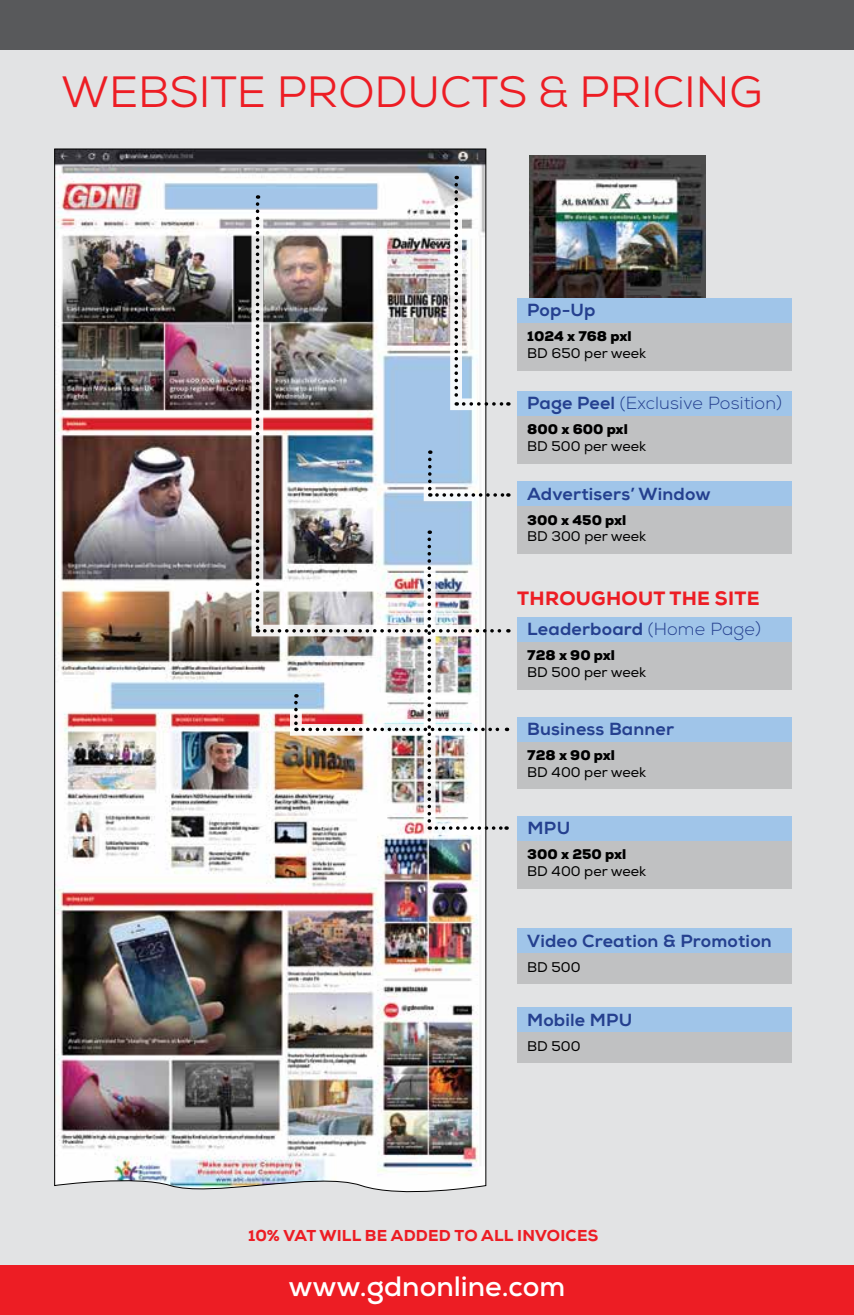
<style>
.page{position:relative;width:854px;height:1315px;background:#fff}
.page>*{position:absolute;margin:0;border:0;box-sizing:border-box;transform-origin:0 0}
.t1{font:43.75px "Nexa";color:#ed1d24}
.t2{font:700 28px "Nexa";color:#fff}
.t3{font:800 19.25px "Nexa";letter-spacing:.015em;color:#ed1d24}
.t4{font:800 17.5px "Nexa";letter-spacing:.01em;color:#25408f}
.t5{font:300 17.5px "Nexa";letter-spacing:.01em;color:#25408f}
.t6{font:800 15.75px "Nexa";letter-spacing:.015em;color:#ed1d24}
.t7{font:14px "Nexa";color:#000}
.t8{font:900 14px "Nexa";color:#000}
.s1{font-weight:800}
.s2{font-weight:300}
</style>
<div class="page">
<div style="left:0;top:35px;width:853px;height:1245px;background:#e2e3e4"></div>
<div style="left:0;top:0;width:853px;height:50px;background:#58595b"></div>
<div style="left:0;top:1265px;width:853px;height:50px;background:#ed1d24"></div>
<img style="left:54px;top:149px;width:432px;height:1044px">
<img style="left:529px;top:155px;width:176px;height:143px">
<div style="left:517px;top:414px;width:274px;height:49px;background:#c0c1c2"></div>
<div style="left:517px;top:391px;width:274px;height:25px;background:#a0c5e9"></div>
<div style="left:517px;top:839px;width:274px;height:49px;background:#c0c1c2"></div>
<div style="left:517px;top:816px;width:274px;height:25px;background:#a0c5e9"></div>
<div style="left:517px;top:951px;width:274px;height:33px;background:#c0c1c2"></div>
<div style="left:517px;top:928px;width:274px;height:25px;background:#a0c5e9"></div>
<div style="left:517px;top:1030px;width:274px;height:33px;background:#c0c1c2"></div>
<div style="left:517px;top:1007px;width:274px;height:25px;background:#a0c5e9"></div>
<div style="left:517px;top:504px;width:274px;height:50px;background:#c0c1c2"></div>
<div style="left:517px;top:481px;width:274px;height:25px;background:#a0c5e9"></div>
<div style="left:517px;top:739px;width:274px;height:50px;background:#c0c1c2"></div>
<div style="left:517px;top:716px;width:274px;height:25px;background:#a0c5e9"></div>
<div style="left:517px;top:321px;width:274px;height:49px;background:#c0c1c2"></div>
<div style="left:517px;top:298px;width:274px;height:25px;background:#a0c5e9"></div>
<svg style="left:251px;top:213px;width:5px;height:423px;fill:#ede9e9"></svg>
<div style="left:517px;top:640px;width:274px;height:49px;background:#c0c1c2"></div>
<div style="left:517px;top:617px;width:274px;height:25px;background:#a0c5e9"></div>
<img style="left:256px;top:185px;width:252px;height:650px">
<h1 class="t1" style="left:61px;top:64px;width:703px">WEBSITE PRODUCTS &amp; PRICING</h1>
<p class="t4" style="left:527px;top:299px;width:70px">Pop-Up</p>
<p class="t8" style="left:527px;top:327px;width:106px">1024 x 768 pxl</p>
<p class="t7" style="left:527px;top:345px;width:120px">BD 650 per week</p>
<p class="t5" style="left:527px;top:393px;width:256px"><span class="s1">Page Peel</span> (Exclusive Position)</p>
<p class="t8" style="left:527px;top:420px;width:102px">800 x 600 pxl</p>
<p class="t7" style="left:527px;top:438px;width:120px">BD 500 per week</p>
<p class="t4" style="left:527px;top:483px;width:185px">Advertisers’ Window</p>
<p class="t8" style="left:527px;top:510px;width:100px">300 x 450 pxl</p>
<p class="t7" style="left:527px;top:528px;width:120px">BD 300 per week</p>
<p class="t3" style="left:517px;top:586px;width:244px">THROUGHOUT THE SITE</p>
<p class="t4" style="left:527px;top:618px;width:235px">Leaderboard <span class="s2">(Home Page)</span></p>
<p class="t8" style="left:527px;top:646px;width:89px">728 x 90 pxl</p>
<p class="t7" style="left:527px;top:664px;width:120px">BD 500 per week</p>
<p class="t4" style="left:527px;top:718px;width:148px">Business Banner</p>
<p class="t8" style="left:527px;top:746px;width:89px">728 x 90 pxl</p>
<p class="t7" style="left:527px;top:763px;width:120px">BD 400 per week</p>
<p class="t4" style="left:527px;top:817px;width:44px">MPU</p>
<p class="t8" style="left:527px;top:845px;width:100px">300 x 250 pxl</p>
<p class="t7" style="left:527px;top:863px;width:120px">BD 400 per week</p>
<p class="t4" style="left:527px;top:930px;width:246px">Video Creation &amp; Promotion</p>
<p class="t7" style="left:527px;top:958px;width:55px">BD 500</p>
<p class="t4" style="left:527px;top:1008px;width:106px">Mobile MPU</p>
<p class="t7" style="left:527px;top:1037px;width:55px">BD 500</p>
<p class="t6" style="left:248px;top:1225px;width:351px">10% VAT WILL BE ADDED TO ALL INVOICES</p>
<h2 class="t2" style="left:288px;top:1268px;width:278px">www.gdnonline.com</h2>
</div>
